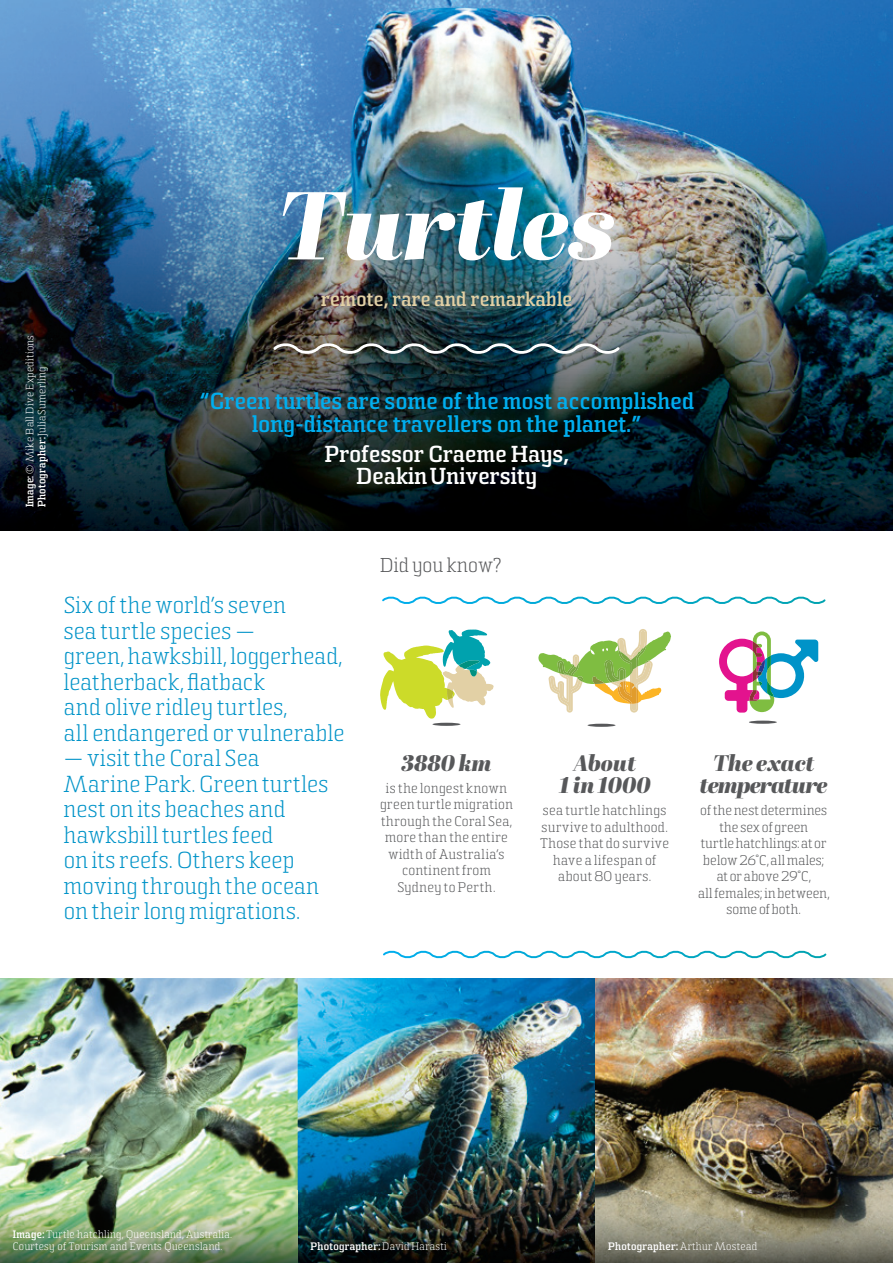
<style>
.page{position:relative;width:893px;height:1263px;background:#fff}
.page>*{position:absolute;margin:0;border:0;box-sizing:border-box;transform-origin:0 0}
.t1{font:italic 96px "Abril Fatface";letter-spacing:-.015em;color:#fff}
.t2{font:300 22.5px/25.5px "Sommet Slab";letter-spacing:.02em;color:#0093c8}
.t3{font:700 22.5px/22.5px "Sommet Slab";letter-spacing:.015em;color:#00aeef;text-align:center}
.t4{font:700 22.5px/22.5px "Sommet Slab";letter-spacing:.015em;color:#fff;text-align:center}
.t5{font:italic 22.5px/22.5px "Abril Fatface";letter-spacing:-.04em;color:#57585a;text-align:center}
.t6{font:italic 22.5px/22.5px "Abril Fatface";letter-spacing:-.01em;color:#57585a;text-align:center}
.t7{font:700 19.5px "Sommet Slab";letter-spacing:.02em;color:#e2d0a5}
.t8{font:300 19.5px "Sommet Slab";letter-spacing:.02em;color:#57585a}
.t9{font:300 13.5px/16.5px "Sommet Slab";letter-spacing:.03em;color:#57585a;text-align:center}
.t10{font:300 10.5px/11.7px "Sommet Slab";letter-spacing:.035em;color:#fff}
.t11{font:700 10.5px "Sommet Slab";letter-spacing:.035em;color:#fff}
.s1{font-weight:700}
.s2{font-weight:300}
</style>
<div class="page">
<img style="left:0;top:0;width:893px;height:531px">
<img style="left:0;top:978px;width:893px;height:285px">
<img style="left:271px;top:339px;width:351px;height:19px">
<svg style="left:382px;top:596px;width:444px;height:8px"></svg>
<svg style="left:383px;top:950px;width:444px;height:9px"></svg>
<hr style="left:432px;top:723px;width:28px;height:3px;background:#57585a;border-radius:50%">
<hr style="left:588px;top:724px;width:27px;height:3px;background:#57585a;border-radius:50%">
<hr style="left:749px;top:721px;width:28px;height:3px;background:#57585a;border-radius:50%">
<svg style="left:380px;top:629px;width:114px;height:90px"></svg>
<svg style="left:538px;top:629px;width:133px;height:84px"></svg>
<svg style="left:719px;top:631px;width:99px;height:82px"></svg>
<p class="t10" style="left:25px;top:507px;width:174px;rotate:-90deg"><span class="s1">Image:</span> © Mike Ball Dive Expeditions<br><span class="s1">Photographer:</span> Julia Sumerling</p>
<h1 class="t1" style="left:278px;top:170px;width:339px">Turtles</h1>
<h3 class="t7" style="left:321px;top:291px;width:252px">remote, rare and remarkable</h3>
<h2 class="t3" style="left:200px;top:392px;width:496px">“Green turtles are some of the most accomplished long-distance travellers on the planet.”</h2>
<h2 class="t4" style="left:325px;top:444px;width:245px">Professor Graeme Hays,<br>Deakin University</h2>
<h2 class="t2" style="left:64px;top:595px;width:282px">Six of the world’s seven<br>sea turtle species —<br>green, hawksbill, loggerhead, leatherback, flatback<br>and olive ridley turtles,<br>all endangered or vulnerable</h2>
<h2 class="t2" style="left:64px;top:748px;width:266px">— visit the Coral Sea<br>Marine Park. Green turtles nest on its beaches and hawksbill turtles feed<br>on its reefs. Others keep moving through the ocean on their long migrations.</h2>
<h3 class="t8" style="left:380px;top:557px;width:122px">Did you know?</h3>
<h2 class="t6" style="left:401px;top:751px;width:92px">3880 km</h2>
<p class="t9" style="left:380px;top:781px;width:134px">is the longest known green turtle migration through the Coral Sea, more than the entire width of Australia’s continent from<br>Sydney to Perth.</p>
<h2 class="t6" style="left:559px;top:751px;width:93px">About<br>1 in 1000</h2>
<p class="t9" style="left:540px;top:803px;width:130px">sea turtle hatchlings survive to adulthood.<br>Those that do survive have a lifespan of about 80 years.</p>
<h2 class="t5" style="left:700px;top:751px;width:130px">The exact temperature</h2>
<p class="t9" style="left:698px;top:803px;width:133px">of the nest determines the sex of green<br>turtle hatchlings: at or below 26°C, all males; at or above 29°C,<br>all females; in between, some of both.</p>
<p class="t10" style="left:13px;top:1229px;width:221px"><span class="s1">Image:</span> Turtle hatchling, Queensland, Australia.<br>Courtesy of Tourism and Events Queensland.</p>
<p class="t11" style="left:310px;top:1242px;width:138px">Photographer: <span class="s2">David Harasti</span></p>
<p class="t11" style="left:608px;top:1242px;width:151px">Photographer: <span class="s2">Arthur Mostead</span></p>
</div>
